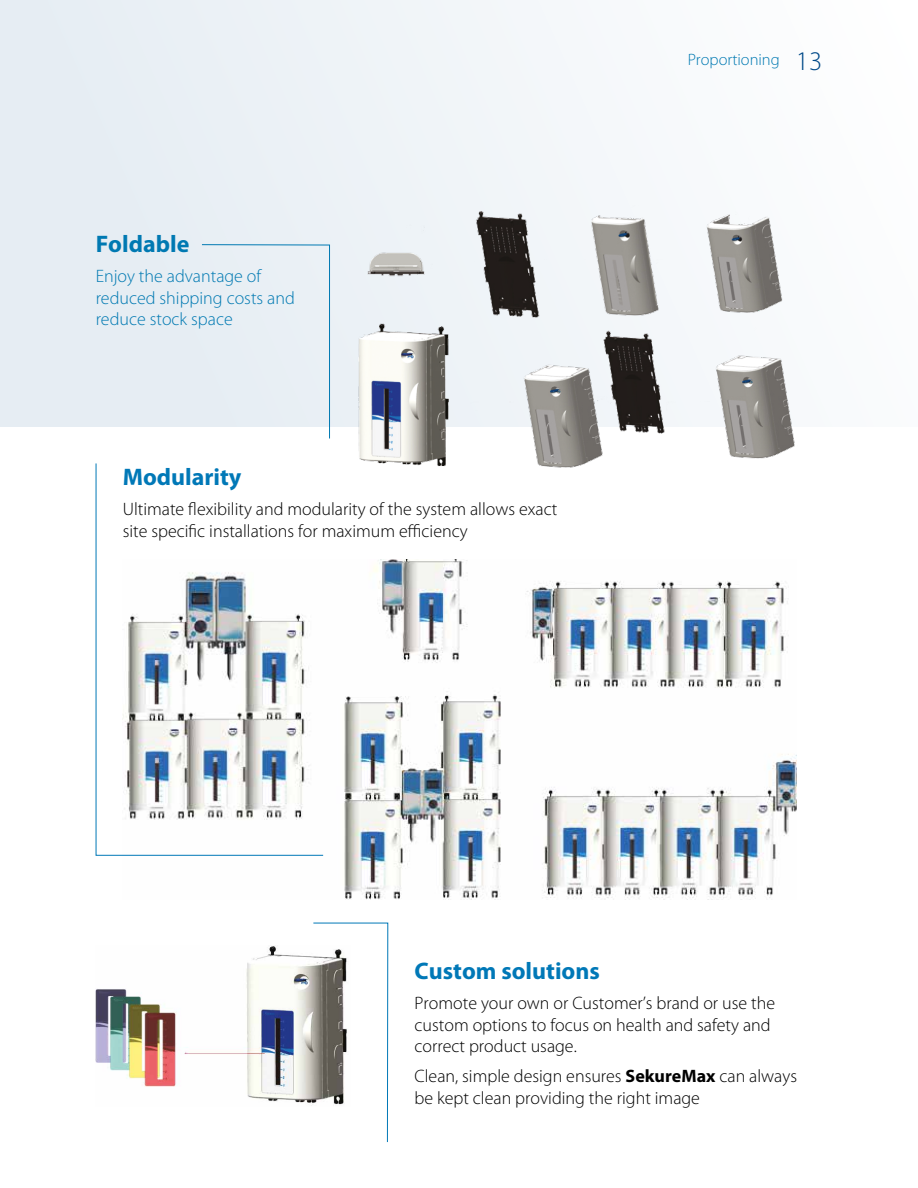
<style>
.page{position:relative;width:918px;height:1188px;background:#fff}
.page>*{position:absolute;margin:0;border:0;box-sizing:border-box;transform-origin:0 0}
.t1{font:700 24px "Myriad Pro";color:#0078b7}
.t2{font:700 24px "Myriad Pro";color:#0079b2}
.t3{font:300 18px/21.6px "Myriad Pro";color:#000}
.t4{font:300 18px/21.6px "Myriad Pro";color:#0079b2}
.t5{font:300 16.5px "Myriad Pro";color:#0079b2}
.s1{font-size:27px;color:#004988}
.s2{font-weight:700}
</style>
<div class="page">
<div style="left:0;top:0;width:918px;height:426px;background:linear-gradient(to right,#e4ecf2,#fdfefe)"></div>
<svg style="left:313px;top:922px;width:76px;height:221px"></svg>
<img style="left:344px;top:559px;width:453px;height:341px">
<img style="left:352px;top:205px;width:445px;height:263px">
<svg style="left:201px;top:244px;width:129px;height:195px;background:#e8eff4"></svg>
<svg style="left:95px;top:463px;width:229px;height:393px"></svg>
<img style="left:96px;top:946px;width:255px;height:160px">
<h1 class="t2" style="left:96px;top:228px;width:95px">Foldable</h1>
<p class="t4" style="left:96px;top:265px;width:201px">Enjoy the advantage of reduced shipping costs and reduce stock space</p>
<h1 class="t1" style="left:123px;top:461px;width:120px">Modularity</h1>
<p class="t3" style="left:123px;top:498px;width:436px">Ultimate flexibility and modularity of the system allows exact site specific installations for maximum efficiency</p>
<p class="t5" style="left:688px;top:50px;width:136px">Proportioning <span class="s1">13</span></p>
<h1 class="t1" style="left:415px;top:955px;width:187px">Custom solutions</h1>
<p class="t3" style="left:415px;top:992px;width:362px">Promote your own or Customer’s brand or use the custom options to focus on health and safety and correct product usage.</p>
<p class="t3" style="left:415px;top:1065px;width:384px">Clean, simple design ensures <span class="s2">SekureMax</span> can always be kept clean providing the right image</p>
</div>
